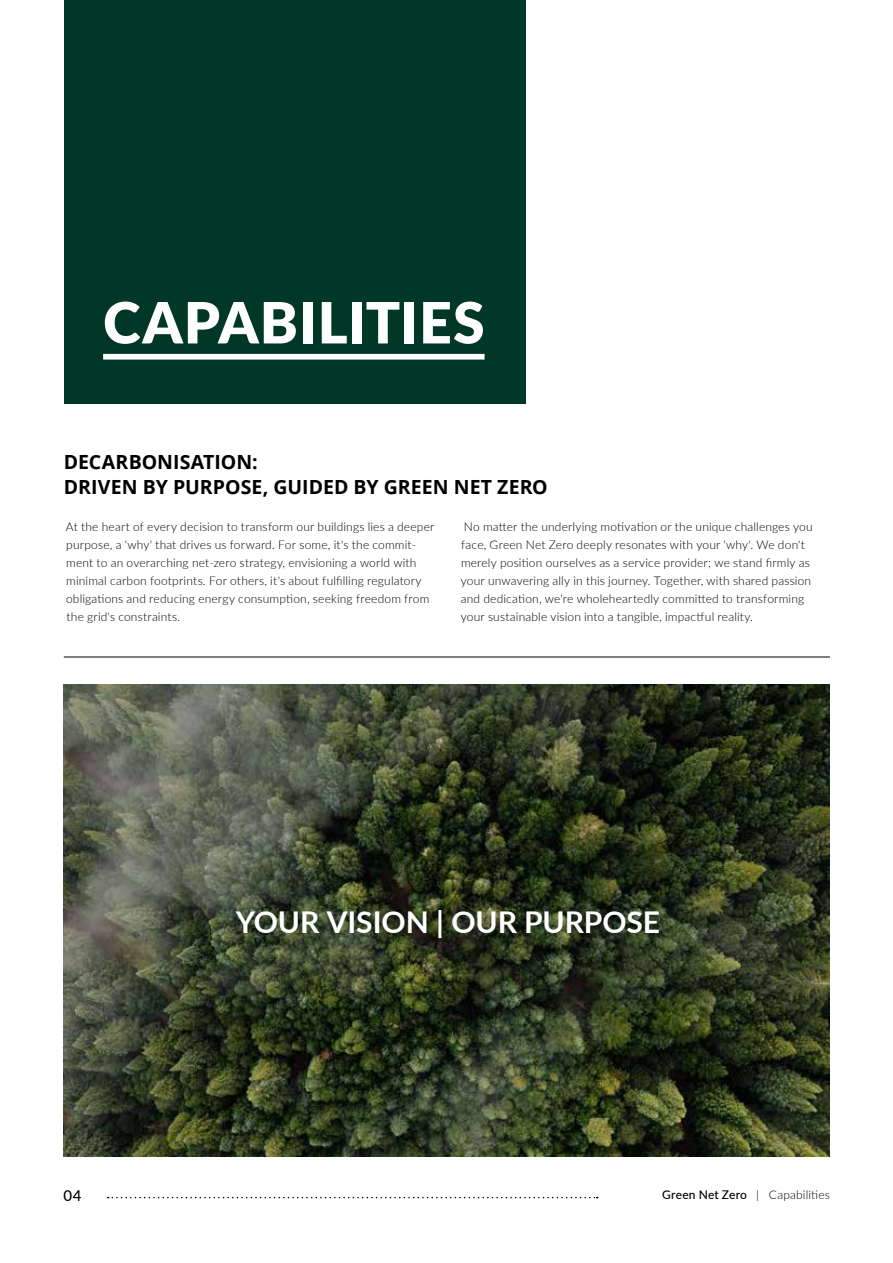
<style>
.page{position:relative;width:893px;height:1263px;background:#fff}
.page>*{position:absolute;margin:0;border:0;box-sizing:border-box;transform-origin:0 0}
.t1{font:900 56.85px "Lato";letter-spacing:.02em;color:#fff}
.t2{font:700 30px "Lato";color:#fff}
.t3{font:700 19.5px/25.3px "Open Sans";color:#000}
.t4{font:500 15px "Lato";color:#000}
.t5{font:300 12px/18px "Lato";letter-spacing:.015em;color:#000}
.s1{font-weight:500}
</style>
<div class="page">
<img style="left:64px;top:685px;width:765px;height:472px">
<hr style="left:64px;top:657px;width:766px;height:1px;background:#000">
<div style="left:64px;top:0;width:462px;height:404px;background:#003727"></div>
<div style="left:103px;top:354px;width:382px;height:6px;background:#fff"></div>
<svg style="left:108px;top:1197px;width:490px;height:1px"></svg>
<h1 class="t1" style="left:103px;top:280px;width:383px">CAPABILITIES</h1>
<h3 class="t3" style="left:64px;top:449px;width:486px">DECARBONISATION:<br>DRIVEN BY PURPOSE, GUIDED BY GREEN NET ZERO</h3>
<p class="t5" style="left:66px;top:517px;width:370px">At the heart of every decision to transform our buildings lies a deeper purpose, a 'why' that drives us forward. For some, it's the commit&shy;ment to an overarching net-zero strategy, envisioning a world with minimal carbon footprints. For others, it's about fulfilling regulatory obligations and reducing energy consumption, seeking freedom from the grid's constraints.</p>
<p class="t5" style="left:461px;top:517px;width:353px">No matter the underlying motivation or the unique challenges you face, Green Net Zero deeply resonates with your 'why'. We don't merely position ourselves as a service provider; we stand firmly as your unwavering ally in this journey. Together, with shared passion and dedication, we're wholeheartedly committed to transforming your sustainable vision into a tangible, impactful reality.</p>
<h2 class="t2" style="left:236px;top:900px;width:426px">YOUR VISION | OUR PURPOSE</h2>
<p class="t4" style="left:64px;top:1185px;width:19px">04</p>
<p class="t5" style="left:662px;top:1185px;width:169px"><span class="s1">Green Net Zero</span> | Capabilities</p>
</div>
